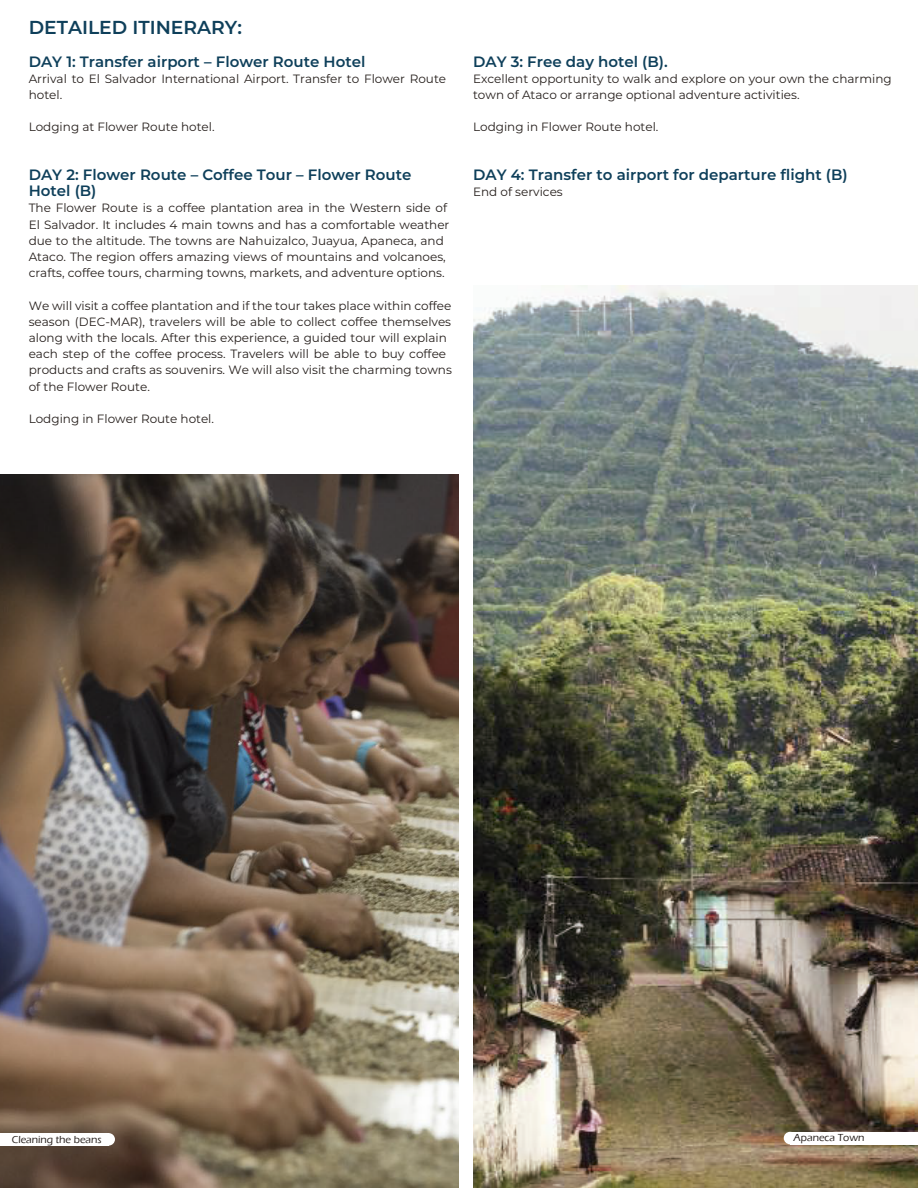
<style>
.page{position:relative;width:918px;height:1188px;background:#fff}
.page>*{position:absolute;margin:0;border:0;box-sizing:border-box;transform-origin:0 0}
.t1{font:600 18.75px "Montserrat";color:#0e3f5a}
.t2{font:600 15px/16.2px "Montserrat";color:#0e3f5a}
.t3{font:12px/16.2px "Montserrat";color:#251e1b}
.t4{font:500 10.5px "Eras ITC";color:#251e1b}
</style>
<div class="page">
<img style="left:0;top:475px;width:458px;height:713px">
<img style="left:473px;top:286px;width:445px;height:902px">
<div style="left:790px;top:1132px;width:128px;height:12px;background:#fff"></div>
<div style="left:0;top:1133px;width:109px;height:13px;background:#fff"></div>
<div style="left:784px;top:1132px;width:12px;height:12px;background:#fff;border-radius:50%"></div>
<div style="left:102px;top:1133px;width:13px;height:13px;background:#fff;border-radius:50%"></div>
<h1 class="t1" style="left:29px;top:15px;width:215px">DETAILED ITINERARY:</h1>
<p class="t2" style="left:29px;top:52px;width:338px">DAY 1: Transfer airport – Flower Route Hotel</p>
<p class="t3" style="left:29px;top:70px;width:419px">Arrival to El Salvador International Airport. Transfer to Flower Route hotel.</p>
<p class="t3" style="left:29px;top:119px;width:187px">Lodging at Flower Route hotel.</p>
<p class="t2" style="left:29px;top:166px;width:384px">DAY 2: Flower Route – Coffee Tour – Flower Route<br>Hotel (B)</p>
<p class="t3" style="left:29px;top:200px;width:422px">The Flower Route is a coffee plantation area in the Western side of El Salvador. It includes 4 main towns and has a comfortable weather due to the altitude. The towns are Nahuizalco, Juayua, Apaneca, and Ataco. The region offers amazing views of mountains and volcanoes, crafts, coffee tours, charming towns, markets, and adventure options.</p>
<p class="t3" style="left:29px;top:297px;width:425px">We will visit a coffee plantation and if the tour takes place within coffee season (DEC-MAR), travelers will be able to collect coffee themselves along with the locals. After this experience, a guided tour will explain each step of the coffee process. Travelers will be able to buy coffee products and crafts as souvenirs. We will also visit the charming towns of the Flower Route.</p>
<p class="t3" style="left:29px;top:410px;width:187px">Lodging in Flower Route hotel.</p>
<p class="t2" style="left:473px;top:52px;width:196px">DAY 3: Free day hotel (B).</p>
<p class="t3" style="left:473px;top:70px;width:420px">Excellent opportunity to walk and explore on your own the charming town of Ataco or arrange optional adventure activities.</p>
<p class="t3" style="left:473px;top:119px;width:187px">Lodging in Flower Route hotel.</p>
<p class="t2" style="left:473px;top:166px;width:376px">DAY 4: Transfer to airport for departure flight (B)</p>
<p class="t3" style="left:473px;top:183px;width:91px">End of services</p>
<p class="t4" style="left:12px;top:1133px;width:91px">Cleaning the beans</p>
<p class="t4" style="left:794px;top:1132px;width:72px">Apaneca Town</p>
</div>
